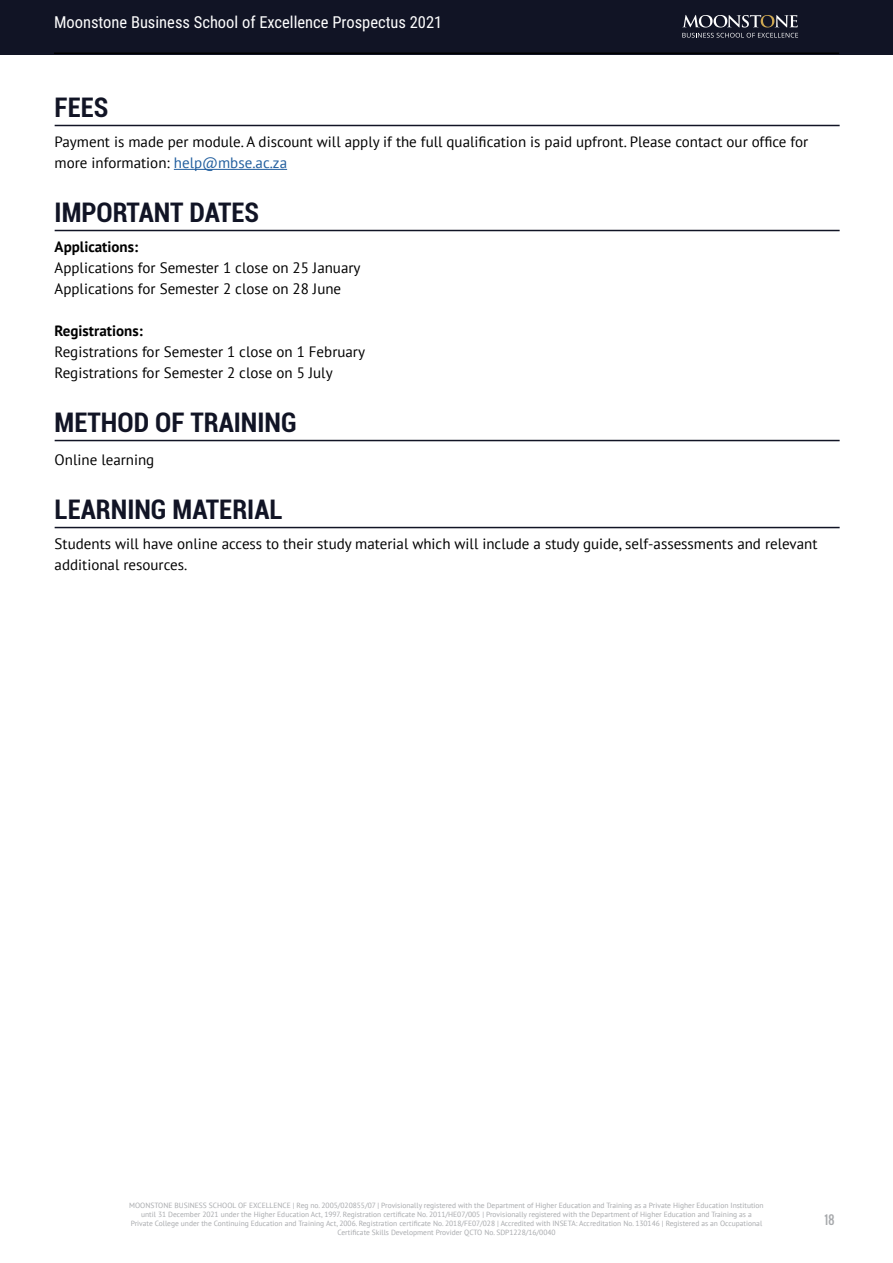
<style>
.page{position:relative;width:893px;height:1263px;background:#fff}
.page>*{position:absolute;margin:0;border:0;box-sizing:border-box;transform-origin:0 0}
.t1{font:700 condensed 27px "Roboto";color:#111425}
.t2{font:16.5px "Roboto Condensed";color:#fff}
.t3{font:15px/21px "PT Sans";color:#000}
.t4{font:700 15px "PT Sans";color:#000}
.t5{font:12px "Oswald";color:#a7a9ac}
.t6{font:7.5px/9px "PT Sans";color:#a7a9ac;text-align:center}
.s1{color:#215e9e}
</style>
<div class="page">
<div style="left:0;top:0;width:893px;height:54px;background:#111425"></div>
<svg style="left:682px;top:15px;width:116px;height:23px"></svg>
<hr style="left:54px;top:53px;width:785px;height:1px;background:#000">
<hr style="left:174px;top:169px;width:113px;height:1px;background:#215e9e">
<hr style="left:55px;top:125px;width:785px;height:1px;background:#111425">
<hr style="left:55px;top:230px;width:785px;height:1px;background:#111425">
<hr style="left:55px;top:440px;width:785px;height:1px;background:#111425">
<hr style="left:55px;top:527px;width:785px;height:1px;background:#111425">
<h2 class="t2" style="left:54px;top:10px;width:390px">Moonstone Business School of Excellence Prospectus 2021</h2>
<h1 class="t1" style="left:55px;top:89px;width:55px">FEES</h1>
<h3 class="t3" style="left:55px;top:131px;width:755px">Payment is made per module. A discount will apply if the full qualification is paid upfront. Please contact our office for more information: <span class="s1">help@mbse.ac.za</span></h3>
<h1 class="t1" style="left:55px;top:194px;width:206px">IMPORTANT DATES</h1>
<h3 class="t4" style="left:55px;top:237px;width:85px">Applications:</h3>
<h3 class="t3" style="left:55px;top:257px;width:307px">Applications for Semester 1 close on 25 January<br>Applications for Semester 2 close on 28 June</h3>
<h3 class="t4" style="left:55px;top:321px;width:90px">Registrations:</h3>
<h3 class="t3" style="left:55px;top:341px;width:312px">Registrations for Semester 1 close on 1 February<br>Registrations for Semester 2 close on 5 July</h3>
<h1 class="t1" style="left:55px;top:404px;width:243px">METHOD OF TRAINING</h1>
<h3 class="t3" style="left:55px;top:449px;width:101px">Online learning</h3>
<h1 class="t1" style="left:55px;top:491px;width:230px">LEARNING MATERIAL</h1>
<h3 class="t3" style="left:55px;top:533px;width:764px">Students will have online access to their study material which will include a study guide, self-assessments and relevant additional resources.</h3>
<p class="t6" style="left:129px;top:1200px;width:636px">MOONSTONE BUSINESS SCHOOL OF EXCELLENCE | Reg no. 2005/020855/07 | Provisionally registered with the Department of Higher Education and Training as a Private Higher Education Institution until 31 December 2021 under the Higher Education Act, 1997. Registration certificate No. 2011/HE07/005 | Provisionally registered with the Department of Higher Education and Training as a Private College under the Continuing Education and Training Act, 2006. Registration certificate No. 2018/FE07/028 | Accredited with INSETA: Accreditation No. 130146 | Registered as an Occupational Certificate Skills Development Provider QCTO No. SDP1228/16/0040</p>
<h3 class="t5" style="left:825px;top:1210px;width:11px">18</h3>
</div>
